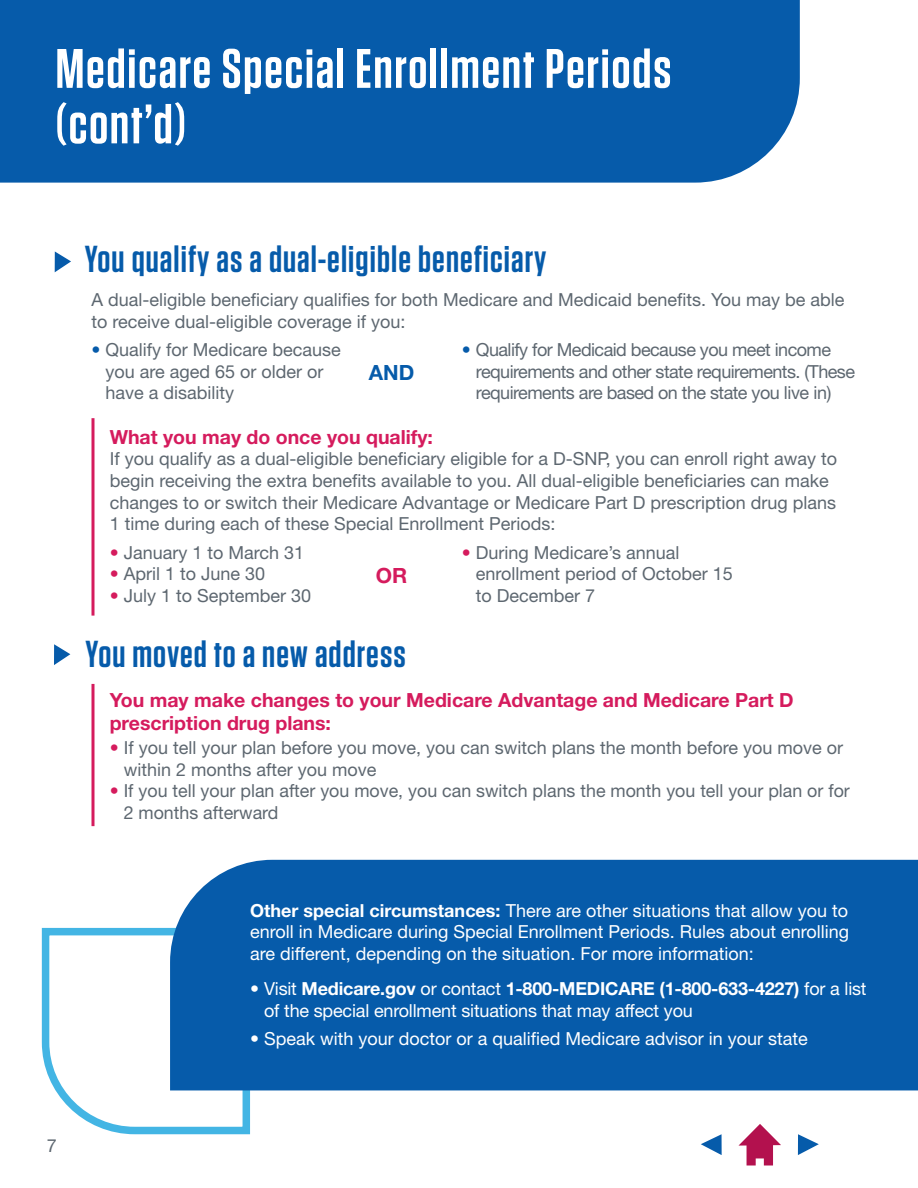
<style>
.page{position:relative;width:918px;height:1188px;background:#fff}
.page>*{position:absolute;margin:0;border:0;box-sizing:border-box;transform-origin:0 0}
.t1{font:600 55.5px/55.5px "Tungsten";letter-spacing:.03em;color:#fff}
.t2{font:600 37.5px "Tungsten";letter-spacing:.03em;color:#065baa}
.t3{font:700 21px "Helvetica Neue LT Std";color:#065baa}
.t4{font:700 21px "Helvetica Neue LT Std";color:#d51b5d}
.t5{font:700 19.5px/23.4px "Helvetica Neue LT Std";color:#d51b5d}
.t6{font:18px/21.6px "Helvetica Neue LT Std";color:#5d6770}
.t7{font:18px/21.6px "Helvetica Neue LT Std";color:#fff;text-align:justify}
.t8{font:18px/21.6px "Helvetica Neue LT Std";letter-spacing:-.03em;color:#5d6770}
.s1{color:#065baa}
.s2{color:#d51b5d}
.s3{font-weight:700}
</style>
<div class="page">
<svg style="left:41px;top:927px;width:213px;height:208px"></svg>
<div style="left:170px;top:860px;width:748px;height:230px;background:#065baa"></div>
<hr style="left:92px;top:418px;width:2px;height:198px;background:#d51b5d">
<hr style="left:92px;top:684px;width:2px;height:142px;background:#d51b5d">
<svg style="left:54px;top:644px;width:16px;height:21px"></svg>
<div style="left:0;top:0;width:800px;height:183px;background:#065baa"></div>
<svg style="left:739px;top:1124px;width:42px;height:42px"></svg>
<svg style="left:701px;top:1134px;width:21px;height:21px"></svg>
<svg style="left:798px;top:1134px;width:21px;height:21px"></svg>
<svg style="left:55px;top:251px;width:16px;height:21px"></svg>
<h1 class="t1" style="left:56px;top:42px;width:617px">Medicare Special Enrollment Periods (cont’d)</h1>
<h2 class="t2" style="left:85px;top:239px;width:463px">You qualify as a dual-eligible beneficiary</h2>
<p class="t6" style="left:92px;top:289px;width:755px">A dual-eligible beneficiary qualifies for both Medicare and Medicaid benefits. You may be able to receive dual-eligible coverage if you:</p>
<p class="t6" style="left:105px;top:339px;width:237px;text-indent:-14px"><span class="s1">•</span> Qualify for Medicare because you are aged 65 or older or have a disability</p>
<p class="t3" style="left:369px;top:360px;width:47px">AND</p>
<p class="t8" style="left:476px;top:339px;width:381px;text-indent:-14px"><span class="s1">•</span> Qualify for Medicaid because you meet income requirements and other state requirements. (These requirements are based on the state you live in)</p>
<p class="t5" style="left:110px;top:425px;width:325px">What you may do once you qualify:</p>
<p class="t6" style="left:110px;top:448px;width:729px">If you qualify as a dual-eligible beneficiary eligible for a D-SNP, you can enroll right away to begin receiving the extra benefits available to you. All dual-eligible beneficiaries can make changes to or switch their Medicare Advantage or Medicare Part D prescription drug plans 1 time during each of these Special Enrollment Periods:</p>
<p class="t6" style="left:110px;top:541px;width:196px"><span class="s2">•</span> January 1 to March 31</p>
<p class="t6" style="left:110px;top:563px;width:157px"><span class="s2">•</span> April 1 to June 30</p>
<p class="t6" style="left:110px;top:584px;width:203px"><span class="s2">•</span> July 1 to September 30</p>
<p class="t6" style="left:476px;top:541px;width:259px;text-indent:-14px"><span class="s2">•</span> During Medicare’s annual enrollment period of October 15 to December 7</p>
<p class="t4" style="left:376px;top:563px;width:33px">OR</p>
<h2 class="t2" style="left:86px;top:634px;width:322px">You moved to a new address</h2>
<p class="t5" style="left:110px;top:687px;width:685px">You may make changes to your Medicare Advantage and Medicare Part D prescription drug plans:</p>
<p class="t6" style="left:124px;top:736px;width:721px;text-indent:-14px"><span class="s2">•</span> If you tell your plan before you move, you can switch plans the month before you move or within 2 months after you move</p>
<p class="t6" style="left:124px;top:780px;width:728px;text-indent:-14px"><span class="s2">•</span> If you tell your plan after you move, you can switch plans the month you tell your plan or for<br>2 months afterward</p>
<p class="t6" style="left:47px;top:1135px;width:12px">7</p>
<p class="t7" style="left:250px;top:899px;width:601px"><span class="s3">Other special circumstances:</span> There are other situations that allow you to enroll in Medicare during Special Enrollment Periods. Rules about enrolling are different, depending on the situation. For more information:</p>
<p class="t7" style="left:264px;top:978px;width:604px;text-indent:-14px">• Visit <span class="s3">Medicare.gov</span> or contact <span class="s3">1-800-MEDICARE (1-800-633-4227)</span> for a list of the special enrollment situations that may affect you</p>
<p class="t7" style="left:250px;top:1027px;width:559px">• Speak with your doctor or a qualified Medicare advisor in your state</p>
</div>
